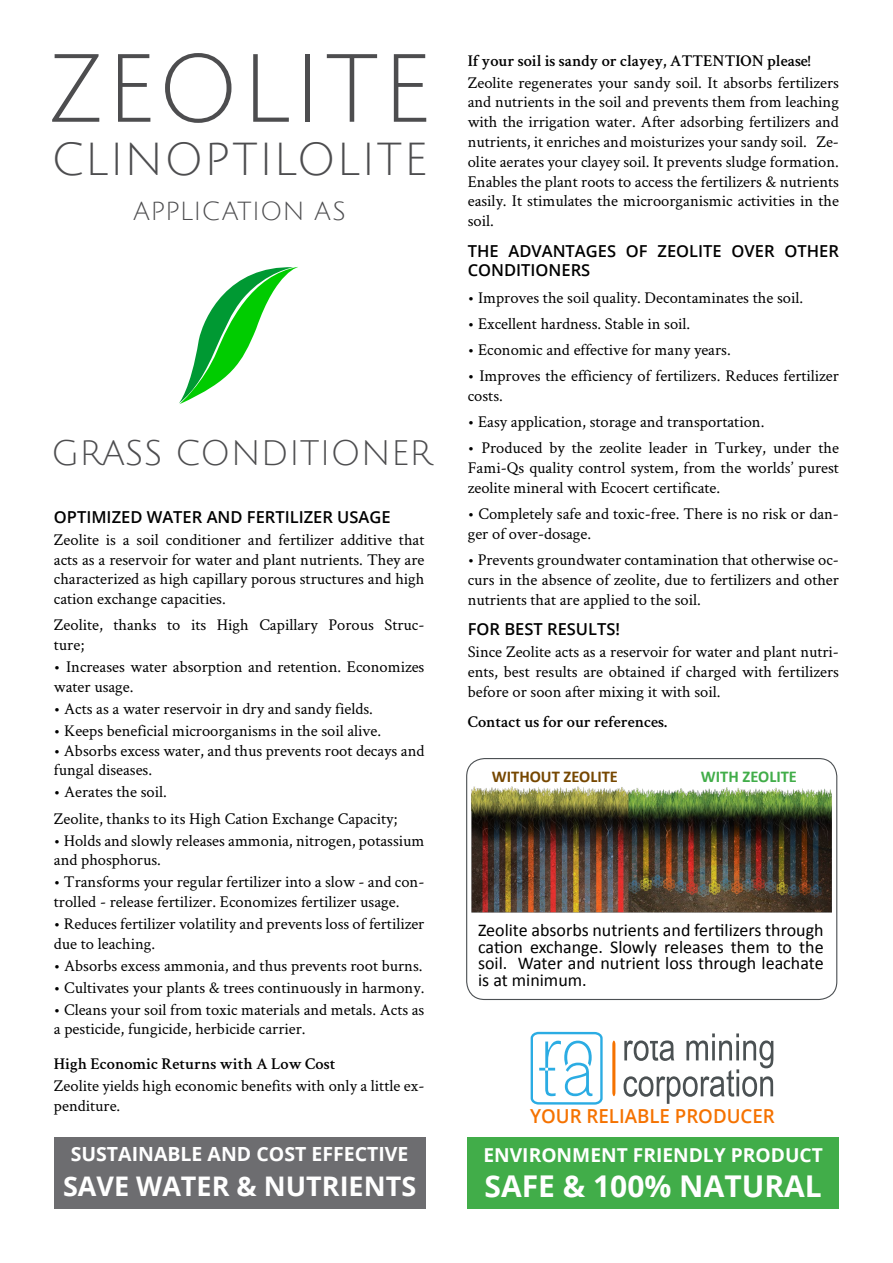
<style>
.page{position:relative;width:893px;height:1263px;background:#fff}
.page>*{position:absolute;margin:0;border:0;box-sizing:border-box;transform-origin:0 0}
.t1{font:94.5px "Julius Sans One";letter-spacing:.015em;color:#4d4d4f}
.t2{font:45px "Julius Sans One";letter-spacing:.01em;color:#4d4d4f}
.t3{font:34.5px "Julius Sans One";color:#4d4d4f}
.t4{font:700 30px "Open Sans";color:#fff}
.t5{font:700 27px "Open Sans";color:#fff}
.t6{font:25.5px "Julius Sans One";letter-spacing:-.005em;color:#4d4d4f}
.t7{font:700 19.5px "Open Sans";color:#fff}
.t8{font:700 19.2px "Open Sans";color:#fff}
.t9{font:600 19.2px "Open Sans";color:#f57200}
.t10{font:18px/16.5px "Calibri";color:#000;text-align:justify}
.t11{font:16.5px/19.8px "Crimson Text";color:#000}
.t12{font:600 16.5px "Crimson Text";color:#000}
.t13{font:600 16.5px/19.8px "Open Sans";color:#000}
.t14{font:700 16.5px "Calibri";color:#764700}
.t15{font:700 16.5px "Calibri";color:#41ad49}
</style>
<div class="page">
<div style="left:54px;top:1137px;width:371px;height:72px;background:#6d6d70"></div>
<div style="left:467px;top:1137px;width:372px;height:72px;background:#41ad49"></div>
<svg style="left:624px;top:1033px;width:149px;height:71px"></svg>
<svg style="left:530px;top:1031px;width:73px;height:74px"></svg>
<svg style="left:612px;top:1040px;width:3px;height:56px"></svg>
<img style="left:471px;top:777px;width:367px;height:145px">
<div style="left:466px;top:758px;width:371px;height:242px;border:1px solid #4c5053;border-radius:18px"></div>
<svg style="left:179px;top:266px;width:119px;height:138px"></svg>
<h1 class="t1" style="left:46px;top:40px;width:387px">ZEOLITE</h1>
<h2 class="t2" style="left:51px;top:136px;width:378px">CLINOPTILOLITE</h2>
<h3 class="t6" style="left:133px;top:198px;width:214px">APPLICATION AS</h3>
<h3 class="t3" style="left:51px;top:435px;width:383px">GRASS CONDITIONER</h3>
<p class="t13" style="left:54px;top:507px;width:338px">OPTIMIZED WATER AND FERTILIZER USAGE</p>
<p class="t11" style="left:54px;top:529px;width:372px;text-align:justify">Zeolite is a soil conditioner and fertilizer additive that acts as a reservoir for water and plant nutrients. They are characterized as high capillary porous structures and high cation exchange capacities.</p>
<p class="t11" style="left:54px;top:615px;width:372px">Zeolite, thanks to its High Capillary Porous Struc&shy;ture;</p>
<p class="t11" style="left:54px;top:656px;width:372px">• Increases water absorption and retention. Economizes water usage.</p>
<p class="t11" style="left:54px;top:698px;width:321px">• Acts as a water reservoir in dry and sandy fields.</p>
<p class="t11" style="left:54px;top:720px;width:329px">• Keeps beneficial microorganisms in the soil alive.</p>
<p class="t11" style="left:54px;top:740px;width:372px">• Absorbs excess water, and thus prevents root decays and fungal diseases.</p>
<p class="t11" style="left:54px;top:778px;width:345px;line-height:26.2px">• Aerates the soil.<br>Zeolite, thanks to its High Cation Exchange Capacity;</p>
<p class="t11" style="left:54px;top:830px;width:372px">• Holds and slowly releases ammonia, nitrogen, potassium and phosphorus.</p>
<p class="t11" style="left:54px;top:871px;width:372px">• Transforms your regular fertilizer into a slow - and con&shy;trolled - release fertilizer. Economizes fertilizer usage.</p>
<p class="t11" style="left:54px;top:913px;width:372px">• Reduces fertilizer volatility and prevents loss of fertilizer due to leaching.</p>
<p class="t11" style="left:54px;top:955px;width:370px">• Absorbs excess ammonia, and thus prevents root burns.</p>
<p class="t11" style="left:54px;top:977px;width:372px">• Cultivates your plants &amp; trees continuously in harmony.</p>
<p class="t11" style="left:54px;top:999px;width:372px">• Cleans your soil from toxic materials and metals. Acts as a pesticide, fungicide, herbicide carrier.</p>
<p class="t12" style="left:54px;top:1052px;width:283px">High Economic Returns with A Low Cost</p>
<p class="t11" style="left:54px;top:1075px;width:372px">Zeolite yields high economic benefits with only a little ex&shy;penditure.</p>
<p class="t7" style="left:71px;top:1140px;width:339px">SUSTAINABLE AND COST EFFECTIVE</p>
<h3 class="t5" style="left:63px;top:1167px;width:355px">SAVE WATER &amp; NUTRIENTS</h3>
<p class="t12" style="left:468px;top:49px;width:345px">If your soil is sandy or clayey, ATTENTION please!</p>
<p class="t11" style="left:468px;top:72px;width:373px;text-align:justify">Zeolite regenerates your sandy soil. It absorbs fertilizers and nutrients in the soil and prevents them from leaching with the irrigation water. After adsorbing fertilizers and nutrients, it enriches and moisturizes your sandy soil. Ze&shy;olite aerates your clayey soil. It prevents sludge formation.<br>Enables the plant roots to access the fertilizers &amp; nutrients easily. It stimulates the microorganismic activities in the soil.</p>
<p class="t13" style="left:468px;top:240px;width:373px">THE ADVANTAGES OF ZEOLITE OVER OTHER<br>CONDITIONERS</p>
<p class="t11" style="left:468px;top:287px;width:337px">• Improves the soil quality. Decontaminates the soil.</p>
<p class="t11" style="left:468px;top:313px;width:224px">• Excellent hardness. Stable in soil.</p>
<p class="t11" style="left:468px;top:339px;width:265px">• Economic and effective for many years.</p>
<p class="t11" style="left:468px;top:365px;width:373px">• Improves the efficiency of fertilizers. Reduces fertilizer costs.</p>
<p class="t11" style="left:468px;top:411px;width:298px">• Easy application, storage and transportation.</p>
<p class="t11" style="left:468px;top:437px;width:373px;text-align:justify">• Produced by the zeolite leader in Turkey, under the Fami-Qs quality control system, from the worlds’ purest zeolite mineral with Ecocert certificate.</p>
<p class="t11" style="left:468px;top:503px;width:373px">• Completely safe and toxic-free. There is no risk or dan&shy;ger of over-dosage.</p>
<p class="t11" style="left:468px;top:549px;width:373px;text-align:justify">• Prevents groundwater contamination that otherwise oc&shy;curs in the absence of zeolite, due to fertilizers and other nutrients that are applied to the soil.</p>
<p class="t13" style="left:468px;top:619px;width:154px">FOR BEST RESULTS!</p>
<p class="t11" style="left:468px;top:641px;width:373px;text-align:justify">Since Zeolite acts as a reservoir for water and plant nutri&shy;ents, best results are obtained if charged with fertilizers before or soon after mixing it with soil.</p>
<p class="t12" style="left:468px;top:710px;width:201px">Contact us for our references.</p>
<p class="t14" style="left:492px;top:766px;width:128px">WITHOUT ZEOLITE</p>
<p class="t15" style="left:701px;top:766px;width:98px">WITH ZEOLITE</p>
<p class="t10" style="left:478px;top:922px;width:347px">Zeolite absorbs nutrients and fertilizers through cation exchange. Slowly releases them to the soil. Water and nutrient loss through leachate is at minimum.</p>
<p class="t9" style="left:530px;top:1103px;width:246px">YOUR RELIABLE PRODUCER</p>
<p class="t8" style="left:483px;top:1142px;width:341px">ENVIRONMENT FRIENDLY PRODUCT</p>
<h3 class="t4" style="left:484px;top:1165px;width:339px">SAFE &amp; 100% NATURAL</h3>
</div>
